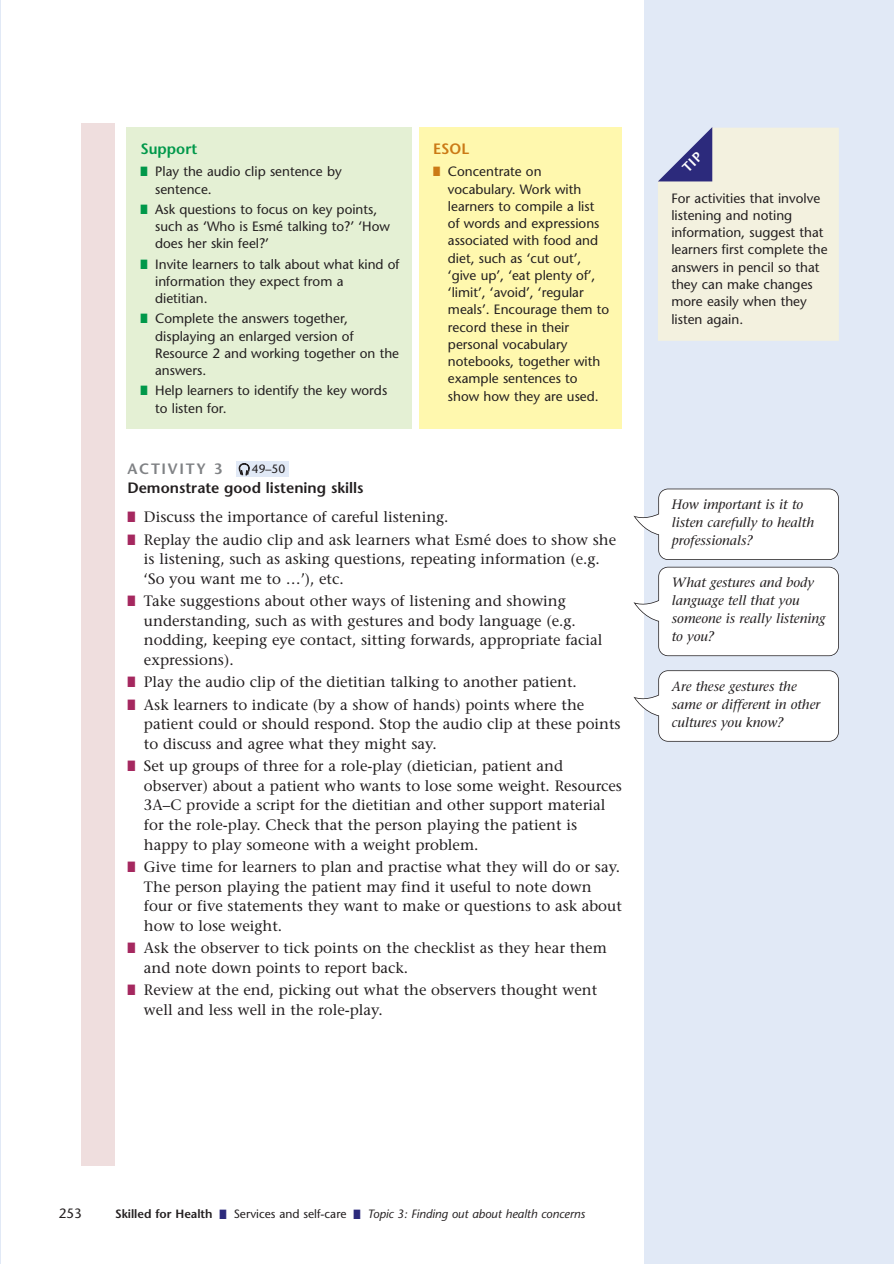
<style>
.page{position:relative;width:894px;height:1264px;background:#fff}
.page>*{position:absolute;margin:0;border:0;box-sizing:border-box;transform-origin:0 0}
.t1{font:15px/19.5px "Stone Serif";color:#231f20}
.t2{font:600 15px "Stone Sans";color:#231f20}
.t3{font:600 15px "Stone Sans";letter-spacing:.115em;color:#808285}
.t4{font:600 15px "Stone Sans";color:#00984a}
.t5{font:600 15px "Stone Sans";color:#cb7a16}
.t6{font:13.5px/17.2px "Stone Sans";color:#231f20}
.t7{font:italic 13.5px/18px "Stone Serif";color:#231f20}
.t8{font:italic 12px "Stone Sans";color:#231f20}
.t9{font:12px "Stone Sans";color:#231f20}
.s1{color:#00984a}
.s2{color:#cb7a16}
.s3{color:#a5285f}
.s4{font-weight:600;font-style:normal}
.s5{color:#2c2a7c}
.s6{font-style:normal}
</style>
<div class="page">
<div style="left:643px;top:0;width:250px;height:1263px;background:#e1e9f6"></div>
<hr style="left:0;top:0;width:1px;height:1263px;background:#e1e9f6">
<div style="left:419px;top:127px;width:203px;height:302px;background:#fff8ae"></div>
<div style="left:127px;top:127px;width:285px;height:302px;background:#e4f0d4"></div>
<div style="left:82px;top:123px;width:33px;height:1042px;background:#efdede"></div>
<svg style="left:633px;top:566px;width:205px;height:90px"></svg>
<svg style="left:633px;top:670px;width:205px;height:71px"></svg>
<svg style="left:633px;top:488px;width:205px;height:72px"></svg>
<div style="left:236px;top:462px;width:52px;height:15px;background:#e1e9f6"></div>
<svg style="left:239px;top:463px;width:10px;height:12px"></svg>
<svg style="left:658px;top:127px;width:180px;height:214px"></svg>
<p class="t4" style="left:140px;top:143px;width:58px">Support</p>
<p class="t6" style="left:155px;top:164px;width:188px;text-indent:-15px"><span class="s1">■</span> Play the audio clip sentence by sentence.</p>
<p class="t6" style="left:155px;top:202px;width:236px;text-indent:-15px"><span class="s1">■</span> Ask questions to focus on key points, such as ‘Who is Esmé talking to?’ ‘How does her skin feel?’</p>
<p class="t6" style="left:155px;top:257px;width:246px;text-indent:-15px"><span class="s1">■</span> Invite learners to talk about what kind of information they expect from a<br>dietitian.</p>
<p class="t6" style="left:155px;top:311px;width:245px;text-indent:-15px"><span class="s1">■</span> Complete the answers together, displaying an enlarged version of<br>Resource 2 and working together on the answers.</p>
<p class="t6" style="left:155px;top:383px;width:233px;text-indent:-15px"><span class="s1">■</span> Help learners to identify the key words to listen for.</p>
<p class="t5" style="left:433px;top:143px;width:38px">ESOL</p>
<p class="t6" style="left:448px;top:164px;width:163px;text-indent:-15px"><span class="s2">■</span> Concentrate on vocabulary. Work with learners to compile a list of words and expressions associated with food and diet, such as ‘cut out’, ‘give up’, ‘eat plenty of’, ‘limit’, ‘avoid’, ‘regular meals’. Encourage them to record these in their personal vocabulary notebooks, together with example sentences to show how they are used.</p>
<p class="t3" style="left:127px;top:462px;width:97px">ACTIVITY 3</p>
<p class="t2" style="left:127px;top:482px;width:237px">Demonstrate good listening skills</p>
<p class="t1" style="left:127px;top:509px;width:322px"><span class="s3">■</span> Discuss the importance of careful listening.</p>
<p class="t1" style="left:144px;top:531px;width:473px;text-indent:-16px"><span class="s3">■</span> Replay the audio clip and ask learners what Esmé does to show she is listening, such as asking questions, repeating information (e.g. ‘So you want me to …’), etc.</p>
<p class="t1" style="left:144px;top:593px;width:460px;text-indent:-16px"><span class="s3">■</span> Take suggestions about other ways of listening and showing understanding, such as with gestures and body language (e.g. nodding, keeping eye contact, sitting forwards, appropriate facial expressions).</p>
<p class="t1" style="left:127px;top:674px;width:451px"><span class="s3">■</span> Play the audio clip of the dietitian talking to another patient.</p>
<p class="t1" style="left:144px;top:696px;width:478px;text-indent:-16px"><span class="s3">■</span> Ask learners to indicate (by a show of hands) points where the patient could or should respond. Stop the audio clip at these points to discuss and agree what they might say.</p>
<p class="t1" style="left:144px;top:758px;width:479px;text-indent:-16px"><span class="s3">■</span> Set up groups of three for a role-play (dietician, patient and observer) about a patient who wants to lose some weight. Resources 3A–C provide a script for the dietitian and other support material for the role-play. Check that the person playing the patient is happy to play someone with a weight problem.</p>
<p class="t1" style="left:144px;top:858px;width:479px;text-indent:-16px"><span class="s3">■</span> Give time for learners to plan and practise what they will do or say.<br>The person playing the patient may find it useful to note down four or five statements they want to make or questions to ask about how to lose weight.</p>
<p class="t1" style="left:144px;top:939px;width:464px;text-indent:-16px"><span class="s3">■</span> Ask the observer to tick points on the checklist as they hear them and note down points to report back.</p>
<p class="t1" style="left:144px;top:981px;width:455px;text-indent:-16px"><span class="s3">■</span> Review at the end, picking out what the observers thought went well and less well in the role-play.</p>
<p class="t9" style="left:252px;top:464px;width:35px">49–50</p>
<p class="t6" style="left:671px;top:191px;width:158px">For activities that involve listening and noting information, suggest that learners first complete the answers in pencil so that they can make changes more easily when they listen again.</p>
<p class="t7" style="left:671px;top:496px;width:144px">How important is it to listen carefully to health professionals?</p>
<p class="t7" style="left:671px;top:575px;width:155px">What gestures and body language tell that you someone is really listening to you?</p>
<p class="t7" style="left:671px;top:678px;width:150px">Are these gestures the same or different in other cultures you know?</p>
<p class="t6" style="left:59px;top:1205px;width:25px">253</p>
<p class="t8" style="left:115px;top:1209px;width:471px"><span class="s4">Skilled for Health</span> <span class="s5">■</span> <span class="s6">Services and self-care</span> <span class="s5">■</span> Topic 3: Finding out about health concerns</p>
</div>
